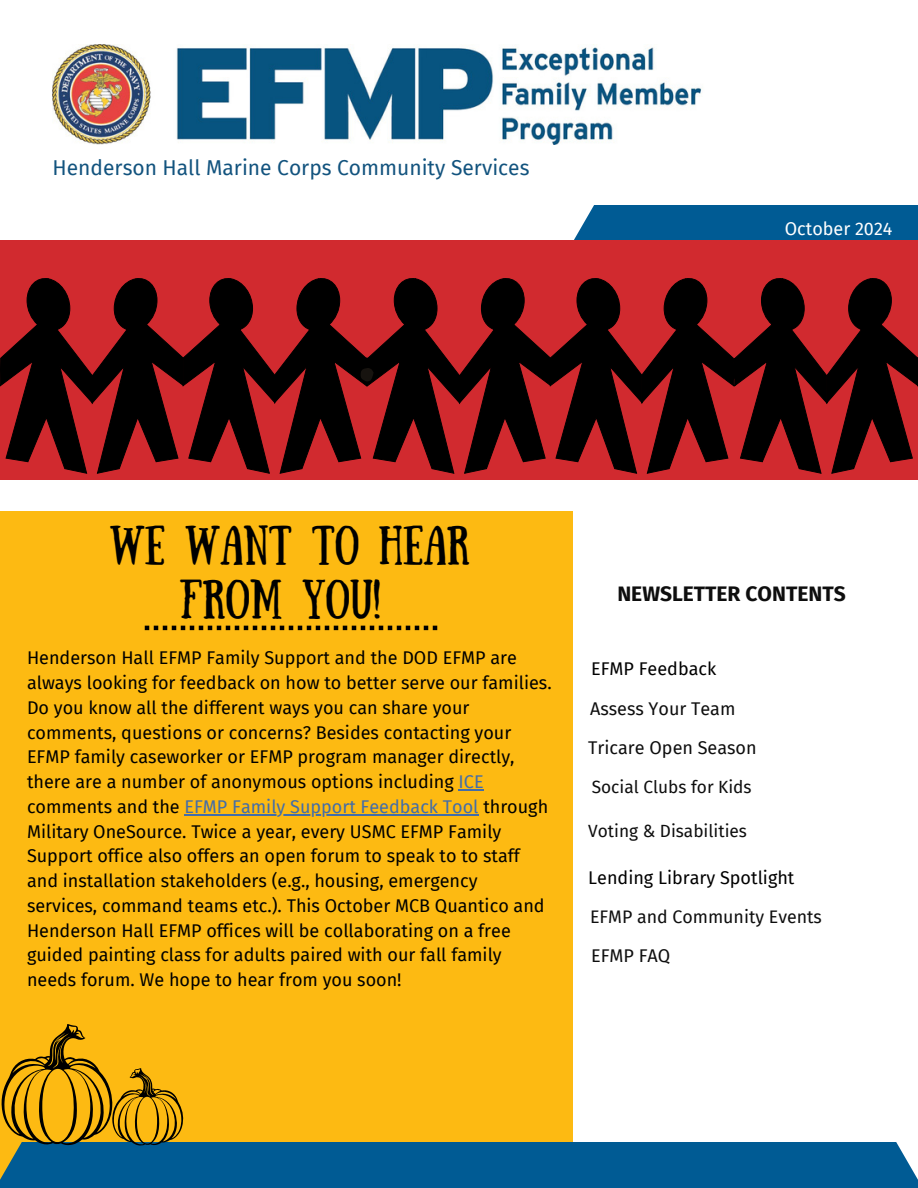
<style>
.page{position:relative;width:918px;height:1188px;background:#fff}
.page>*{position:absolute;margin:0;border:0;box-sizing:border-box;transform-origin:0 0}
.t1{font:39.15px/54px "Sunday";color:#000;text-align:center}
.t2{font:21px "Fira Sans";color:#12537e}
.t3{font:700 21px "Fira Sans";color:#0e0e0e}
.t4{font:18px/24.8px "Fira Sans";color:#000}
.t5{font:18px "Fira Sans";color:#0e0e0e}
.t6{font:18px "Fira Sans";color:#fff}
.t7{font:17.7px "Fira Sans";color:#0e0e0e}
.t8{font:17.25px "Fira Sans";color:#0e0e0e}
.s1{color:#426da9}
</style>
<div class="page">
<div style="left:0;top:241px;width:918px;height:239px;background:#d12a2f"></div>
<div style="left:0;top:512px;width:573px;height:676px;background:#fdba12"></div>
<div style="left:0;top:1142px;width:918px;height:46px;background:#005b94"></div>
<img style="left:53px;top:45px;width:649px;height:100px">
<svg style="left:145px;top:626px;width:292px;height:4px"></svg>
<svg style="left:0;top:205px;width:918px;height:269px"></svg>
<svg style="left:0;top:1024px;width:184px;height:122px"></svg>
<svg style="left:459px;top:789px;width:25px;height:1px"></svg>
<hr style="left:185px;top:814px;width:294px;height:1px;background:#426da9">
<p class="t2" style="left:53px;top:156px;width:478px">Henderson Hall Marine Corps Community Services</p>
<p class="t6" style="left:785px;top:218px;width:109px">October 2024</p>
<h2 class="t1" style="left:109px;top:514px;width:362px">WE WANT TO HEAR<br>FROM YOU!</h2>
<p class="t4" style="left:27px;top:646px;width:526px">Henderson Hall EFMP Family Support and the DOD EFMP are always looking for feedback on how to better serve our families.<br>Do you know all the different ways you can share your comments, questions or concerns? Besides contacting your EFMP family caseworker or EFMP program manager directly, there are a number of anonymous options including <span class="s1">ICE </span>comments and the <span class="s1">EFMP Family Support Feedback Tool</span> through</p>
<p class="t4" style="left:27px;top:819px;width:519px">Military OneSource. Twice a year, every USMC EFMP Family Support office also offers an open forum to speak to to staff and installation stakeholders (e.g., housing, emergency services, command teams etc.). This October MCB Quantico and Henderson Hall EFMP offices will be collaborating on a free guided painting class for adults paired with our fall family needs forum. We hope to hear from you soon!</p>
<h1 class="t3" style="left:617px;top:581px;width:230px">NEWSLETTER CONTENTS</h1>
<p class="t4" style="left:591px;top:657px;width:127px">EFMP Feedback</p>
<p class="t5" style="left:590px;top:699px;width:147px">Assess Your Team</p>
<h3 class="t5" style="left:588px;top:737px;width:170px">Tricare Open Season</h3>
<p class="t8" style="left:592px;top:777px;width:161px">Social Clubs for Kids</p>
<p class="t8" style="left:588px;top:821px;width:160px">Voting &amp; Disabilities</p>
<p class="t4" style="left:588px;top:865px;width:208px">Lending Library Spotlight</p>
<p class="t7" style="left:590px;top:907px;width:233px">EFMP and Community Events</p>
<p class="t5" style="left:591px;top:946px;width:81px">EFMP FAQ</p>
</div>
